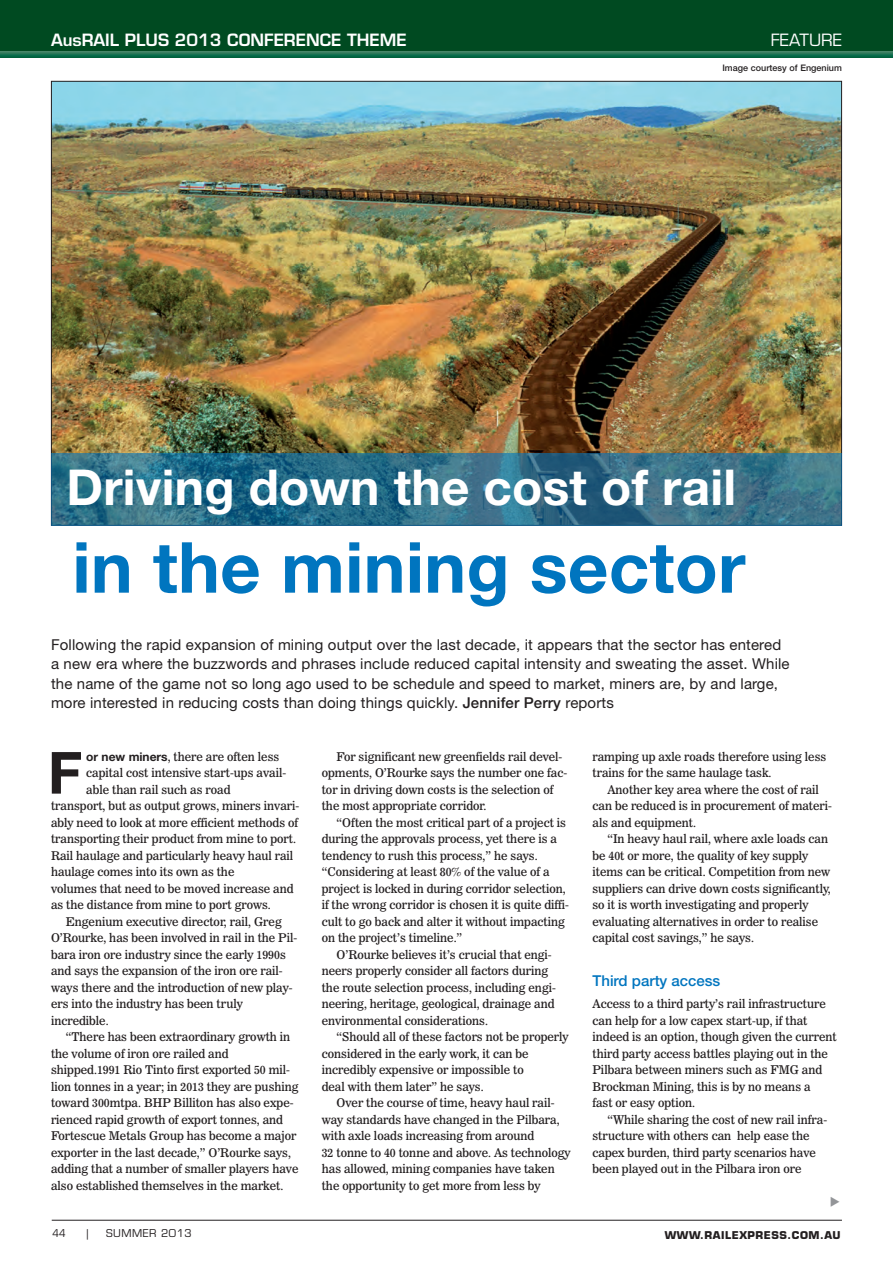
<style>
.page{position:relative;width:893px;height:1263px;background:#fff}
.page>*{position:absolute;margin:0;border:0;box-sizing:border-box;transform-origin:0 0}
.t1{font:700 70.5px "Helvetica Neue";letter-spacing:.005em;color:#0075bf}
.t2{font:700 58.2px "Helvetica Neue";color:#231f20}
.t3{font:700 49.5px "Helvetica Neue";letter-spacing:.005em;color:#fff}
.t4{font:600 16.5px "Eurostile";color:#fff}
.t5{font:16.5px "Eurostile";color:#fff}
.t6{font:15px/19.5px "Helvetica Neue";letter-spacing:.01em;color:#231f20}
.t7{font:500 15px "Helvetica Neue";color:#0075bf}
.t8{font:12px/16.5px "News 706 BT Roman C";color:#231f20}
.t9{font:700 10.5px "Eurostile";letter-spacing:.05em;color:#231f20}
.t10{font:10.5px "Eurostile";letter-spacing:.05em;color:#231f20}
.t11{font:10.5px "Eurostile";letter-spacing:.05em;color:#231f20;scale:.9 1}
.t12{font:500 9px "Helvetica Neue";color:#231f20}
.s1{font-weight:500}
.s2{font-family:"Helvetica Neue";font-weight:700}
</style>
<div class="page">
<img style="left:53px;top:83px;width:787px;height:371px">
<div style="left:0;top:0;width:893px;height:51px;background:#004a21"></div>
<svg style="left:0;top:51px;width:893px;height:6px;background:#217556"></svg>
<hr style="left:52px;top:1220px;width:790px;height:1px;background:#231f20">
<div style="left:51px;top:454px;width:791px;height:72px;background:#0075bf;opacity:.6"></div>
<h3 class="t4" style="left:51px;top:34px;width:357px">AusRAIL PLUS 2013 CONFERENCE THEME</h3>
<h3 class="t5" style="left:771px;top:34px;width:73px">FEATURE</h3>
<p class="t12" style="left:722px;top:65px;width:121px">Image courtesy of Engenium</p>
<h3 class="t3" style="left:66px;top:469px;width:671px">Driving down the cost of rail</h3>
<h1 class="t1" style="left:72px;top:542px;width:675px">in the mining sector</h1>
<p class="t6" style="left:51px;top:636px;width:740px">Following the rapid expansion of mining output over the last decade, it appears that the sector has entered a new era where the buzzwords and phrases include reduced capital intensity and sweating the asset. While the name of the game not so long ago used to be schedule and speed to market, miners are, by and large, more interested in reducing costs than doing things quickly. <span class="s1">Jennifer Perry</span> reports</p>
<h2 class="t2" style="left:48px;top:752px;width:36px">F</h2>
<p class="t8" style="left:86px;top:749px;width:195px"><span class="s2">or new miners</span>, there are often less</p>
<p class="t8" style="left:86px;top:765px;width:201px">capital cost intensive start-ups avail-</p>
<p class="t8" style="left:86px;top:782px;width:146px">able than rail such as road</p>
<p class="t8" style="left:51px;top:798px;width:250px">transport, but as output grows, miners invari-</p>
<p class="t8" style="left:51px;top:815px;width:249px">ably need to look at more efficient methods of</p>
<p class="t8" style="left:51px;top:831px;width:246px">transporting their product from mine to port.</p>
<p class="t8" style="left:51px;top:848px;width:244px">Rail haulage and particularly heavy haul rail</p>
<p class="t8" style="left:51px;top:864px;width:185px">haulage comes into its own as the</p>
<p class="t8" style="left:51px;top:881px;width:244px">volumes that need to be moved increase and</p>
<p class="t8" style="left:51px;top:897px;width:221px">as the distance from mine to port grows.</p>
<p class="t8" style="left:66px;top:914px;width:217px">Engenium executive director, rail, Greg</p>
<p class="t8" style="left:51px;top:930px;width:248px">O’Rourke, has been involved in rail in the Pil-</p>
<p class="t8" style="left:51px;top:947px;width:236px">bara iron ore industry since the early 1990s</p>
<p class="t8" style="left:51px;top:963px;width:233px">and says the expansion of the iron ore rail-</p>
<p class="t8" style="left:51px;top:980px;width:243px">ways there and the introduction of new play-</p>
<p class="t8" style="left:51px;top:996px;width:193px">ers into the industry has been truly</p>
<p class="t8" style="left:51px;top:1013px;width:59px">incredible.</p>
<p class="t8" style="left:66px;top:1029px;width:226px">“There has been extraordinary growth in</p>
<p class="t8" style="left:51px;top:1046px;width:179px">the volume of iron ore railed and</p>
<p class="t8" style="left:51px;top:1062px;width:240px">shipped.1991 Rio Tinto first exported 50 mil-</p>
<p class="t8" style="left:51px;top:1079px;width:249px">lion tonnes in a year; in 2013 they are pushing</p>
<p class="t8" style="left:51px;top:1095px;width:244px">toward 300mtpa. BHP Billiton has also expe-</p>
<p class="t8" style="left:51px;top:1112px;width:234px">rienced rapid growth of export tonnes, and</p>
<p class="t8" style="left:51px;top:1128px;width:247px">Fortescue Metals Group has become a major</p>
<p class="t8" style="left:51px;top:1145px;width:241px">exporter in the last decade,” O’Rourke says,</p>
<p class="t8" style="left:51px;top:1161px;width:249px">adding that a number of smaller players have</p>
<p class="t8" style="left:51px;top:1178px;width:234px">also established themselves in the market.</p>
<p class="t8" style="left:322px;top:749px;width:247px;text-indent:15px">For significant new greenfields rail devel&shy;opments, O’Rourke says the number one fac&shy;tor in driving down costs is the selection of the most appropriate corridor.</p>
<p class="t8" style="left:322px;top:815px;width:249px;text-indent:15px">“Often the most critical part of a project is during the approvals process, yet there is a tendency to rush this process,” he says. “Considering at least 80% of the value of a project is locked in during corridor selection, if the wrong corridor is chosen it is quite diffi&shy;cult to go back and alter it without impacting on the project’s timeline.”</p>
<p class="t8" style="left:322px;top:947px;width:236px;text-indent:15px">O’Rourke believes it’s crucial that engi&shy;neers properly consider all factors during the route selection process, including engi&shy;neering, heritage, geological, drainage and environmental considerations.</p>
<p class="t8" style="left:322px;top:1029px;width:248px;text-indent:15px">“Should all of these factors not be properly considered in the early work, it can be incredibly expensive or impossible to<br>deal with them later” he says.</p>
<p class="t8" style="left:322px;top:1095px;width:250px;text-indent:15px">Over the course of time, heavy haul rail&shy;way standards have changed in the Pilbara, with axle loads increasing from around<br>32 tonne to 40 tonne and above. As technology has allowed, mining companies have taken the opportunity to get more from less by</p>
<p class="t8" style="left:592px;top:749px;width:235px">ramping up axle roads therefore using less trains for the same haulage task.</p>
<p class="t8" style="left:592px;top:782px;width:241px;text-indent:15px">Another key area where the cost of rail can be reduced is in procurement of materi&shy;als and equipment.</p>
<p class="t8" style="left:592px;top:831px;width:240px;text-indent:15px">“In heavy haul rail, where axle loads can be 40t or more, the quality of key supply items can be critical. Competition from new suppliers can drive down costs significantly, so it is worth investigating and properly evaluating alternatives in order to realise capital cost savings,” he says.</p>
<p class="t7" style="left:592px;top:975px;width:129px">Third party access</p>
<p class="t8" style="left:592px;top:996px;width:246px">Access to a third party’s rail infrastructure can help for a low capex start-up, if that indeed is an option, though given the current third party access battles playing out in the Pilbara between miners such as FMG and Brockman Mining, this is by no means a<br>fast or easy option.</p>
<p class="t8" style="left:592px;top:1112px;width:236px;text-indent:15px">“While sharing the cost of new rail infra&shy;structure with others can help ease the capex burden, third party scenarios have been played out in the Pilbara iron ore</p>
<p class="t11" style="left:52px;top:1229px;width:16px">44</p>
<p class="t10" style="left:86px;top:1229px;width:4px">|</p>
<p class="t10" style="left:106px;top:1229px;width:87px">SUMMER 2013</p>
<p class="t9" style="left:665px;top:1231px;width:177px">WWW.RAILEXPRESS.COM.AU</p>
</div>
